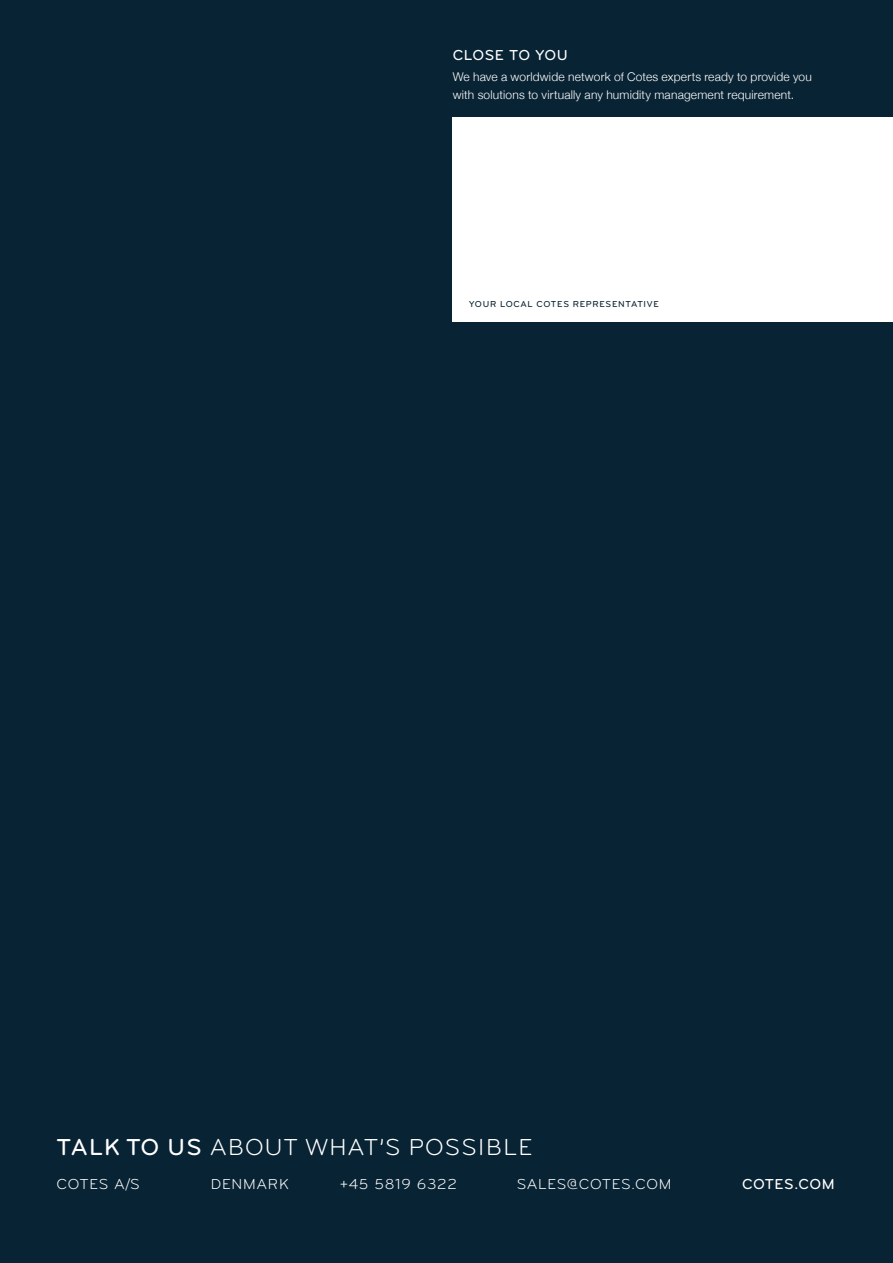
<style>
.page{position:relative;width:893px;height:1263px;background:#082333}
.page>*{position:absolute;margin:0;border:0;box-sizing:border-box;transform-origin:0 0}
.t1{font:24px "Bryant Regular Alternate";letter-spacing:.05em;color:#fff}
.t2{font:15px "Bryant Regular Alternate";letter-spacing:.045em;color:#fff}
.t3{font:500 15px "Bryant";letter-spacing:.025em;color:#fff}
.t4{font:300 12px/18px "Helvetica Neue";letter-spacing:.015em;color:#fff}
.t5{font:500 9px "Bryant";letter-spacing:.08em;color:#082333}
.s1{font-family:"Bryant Medium Alternate"}
</style>
<div class="page">
<div style="left:453px;top:117px;width:440px;height:204px;background:#fff"></div>
<p class="t3" style="left:453px;top:46px;width:117px">CLOSE TO YOU</p>
<p class="t4" style="left:453px;top:67px;width:361px">We have a worldwide network of Cotes experts ready to provide you with solutions to virtually any humidity management requirement.</p>
<p class="t5" style="left:469px;top:299px;width:191px">YOUR LOCAL COTES REPRESENTATIVE</p>
<h1 class="t1" style="left:56px;top:1133px;width:477px"><span class="s1">TALK TO US</span> ABOUT WHAT’S POSSIBLE</h1>
<p class="t2" style="left:57px;top:1175px;width:85px">COTES A/S</p>
<p class="t2" style="left:211px;top:1175px;width:80px">DENMARK</p>
<p class="t2" style="left:340px;top:1175px;width:118px">+45 5819 6322</p>
<p class="t2" style="left:517px;top:1175px;width:156px">SALES@COTES.COM</p>
<p class="t3" style="left:742px;top:1175px;width:94px">COTES.COM</p>
</div>
